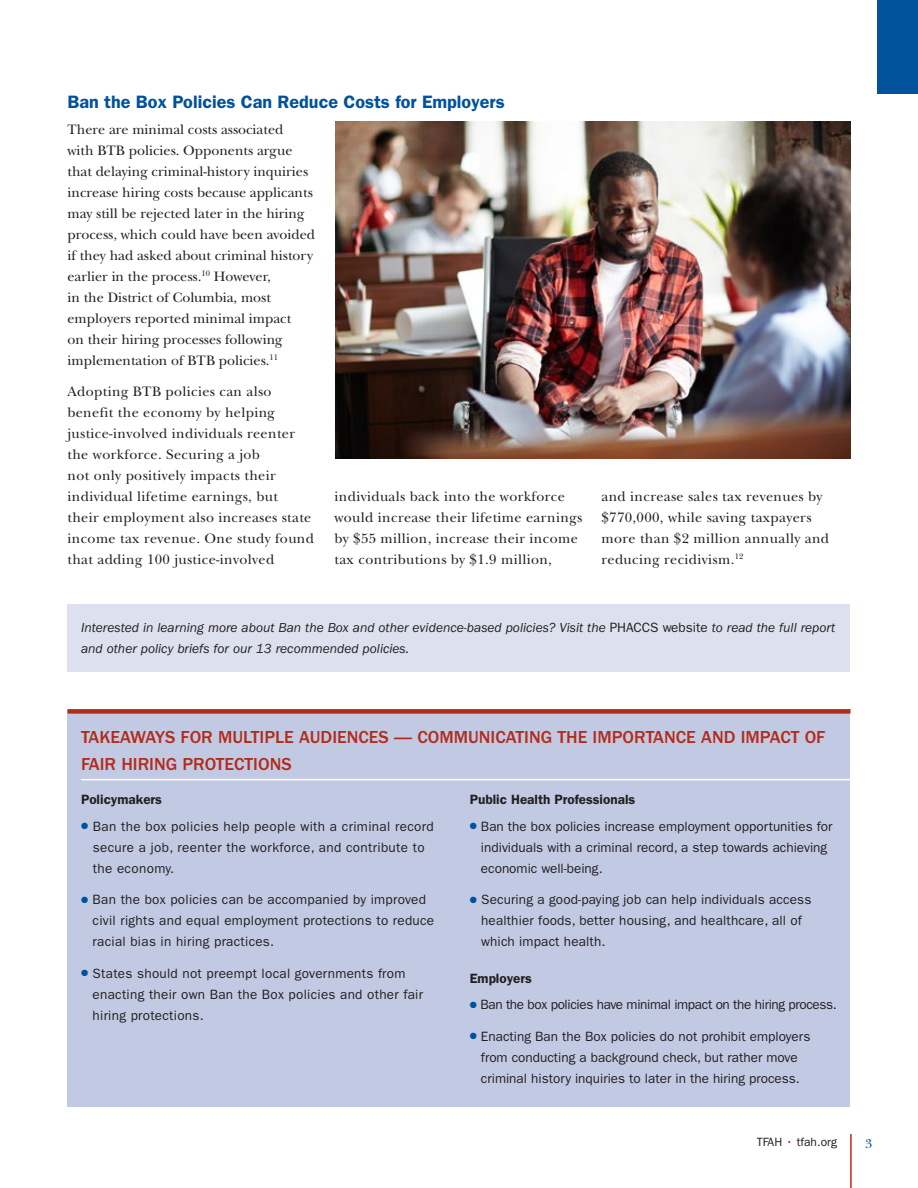
<style>
.page{position:relative;width:918px;height:1188px;background:#fff}
.page>*{position:absolute;margin:0;border:0;box-sizing:border-box;transform-origin:0 0}
.t1{font:500 18px/27px "Franklin Gothic LT";color:#b22c1c}
.t2{font:600 18px "Franklin Gothic LT";color:#00529c}
.t3{font:14.25px/21px "New Baskerville";letter-spacing:.025em;color:#231f20}
.t4{font:14.25px/21px "New Baskerville";color:#231f20}
.t5{font:13.5px/21px "Franklin Gothic LT";letter-spacing:.01em;color:#231f20}
.t6{font:italic 13.5px/21px "Franklin Gothic LT";color:#231f20}
.t7{font:13.5px "Franklin Gothic LT";letter-spacing:-.025em;color:#231f20}
.t8{font:600 13.5px "Franklin Gothic LT";color:#231f20}
.t9{font:13.5px "New Baskerville";color:#00529c}
.t10{font:12px "Franklin Gothic LT";color:#231f20}
.s1{font-style:normal}
.s2{color:#00529c}
.s3{color:#b22c1c}
</style>
<div class="page">
<hr style="left:850px;top:1134px;width:2px;height:54px;background:#b22c1c">
<div style="left:878px;top:0;width:40px;height:94px;background:#00529c"></div>
<img style="left:336px;top:122px;width:514px;height:337px">
<div style="left:68px;top:709px;width:782px;height:398px;background:#c2cae3"></div>
<hr style="left:81px;top:779px;width:769px;height:1px;background:#fff">
<div style="left:68px;top:709px;width:782px;height:5px;background:#b22c1c"></div>
<div style="left:68px;top:604px;width:782px;height:67px;background:#dde1ef"></div>
<h1 class="t2" style="left:68px;top:91px;width:439px">Ban the Box Policies Can Reduce Costs for Employers</h1>
<p class="t4" style="left:68px;top:118px;width:249px">There are minimal costs associated<br>with BTB policies. Opponents argue that delaying criminal-history inquiries increase hiring costs because applicants may still be rejected later in the hiring process, which could have been avoided if they had asked about criminal history earlier in the process.<sup>10</sup> However,<br>in the District of Columbia, most employers reported minimal impact<br>on their hiring processes following implementation of BTB policies.<sup>11</sup></p>
<p class="t3" style="left:68px;top:381px;width:248px">Adopting BTB policies can also benefit the economy by helping justice-involved individuals reenter the workforce. Securing a job<br>not only positively impacts their individual lifetime earnings, but<br>their employment also increases state income tax revenue. One study found that adding 100 justice-involved</p>
<p class="t3" style="left:335px;top:486px;width:249px">individuals back into the workforce would increase their lifetime earnings by $55 million, increase their income tax contributions by $1.9 million,</p>
<p class="t3" style="left:602px;top:486px;width:229px">and increase sales tax revenues by $770,000, while saving taxpayers more than $2 million annually and reducing recidivism.<sup>12</sup></p>
<p class="t6" style="left:81px;top:617px;width:756px">Interested in learning more about Ban the Box and other evidence-based policies? Visit the <span class="s1">PHACCS website</span> to read the full report and other policy briefs for our 13 recommended policies.</p>
<h1 class="t1" style="left:81px;top:724px;width:746px">TAKEAWAYS FOR MULTIPLE AUDIENCES — COMMUNICATING THE IMPORTANCE AND IMPACT OF<br>FAIR HIRING PROTECTIONS</h1>
<p class="t8" style="left:81px;top:792px;width:82px">Policymakers</p>
<p class="t5" style="left:93px;top:816px;width:343px;text-indent:-12px"><span class="s2">●</span> Ban the box policies help people with a criminal record secure a job, reenter the workforce, and contribute to the economy.</p>
<p class="t5" style="left:93px;top:889px;width:343px;text-indent:-12px"><span class="s2">●</span> Ban the box policies can be accompanied by improved civil rights and equal employment protections to reduce racial bias in hiring practices.</p>
<p class="t5" style="left:93px;top:963px;width:332px;text-indent:-12px"><span class="s2">●</span> States should not preempt local governments from enacting their own Ban the Box policies and other fair hiring protections.</p>
<p class="t8" style="left:470px;top:792px;width:167px">Public Health Professionals</p>
<p class="t5" style="left:481px;top:816px;width:353px;text-indent:-11px"><span class="s2">●</span> Ban the box policies increase employment opportunities for individuals with a criminal record, a step towards achieving economic well-being.</p>
<p class="t5" style="left:481px;top:889px;width:332px;text-indent:-11px"><span class="s2">●</span> Securing a good-paying job can help individuals access healthier foods, better housing, and healthcare, all of which impact health.</p>
<p class="t8" style="left:470px;top:970px;width:64px">Employers</p>
<p class="t7" style="left:470px;top:997px;width:369px"><span class="s2">●</span> Ban the box policies have minimal impact on the hiring process.</p>
<p class="t5" style="left:470px;top:1026px;width:342px;text-align:center"><span class="s2">●</span> Enacting Ban the Box policies do not prohibit employers from conducting a background check, but rather move criminal history inquiries to later in the hiring process.</p>
<p class="t10" style="left:757px;top:1135px;width:82px">TFAH <span class="s3">•</span> tfah.org</p>
<p class="t9" style="left:865px;top:1135px;width:9px">3</p>
</div>
